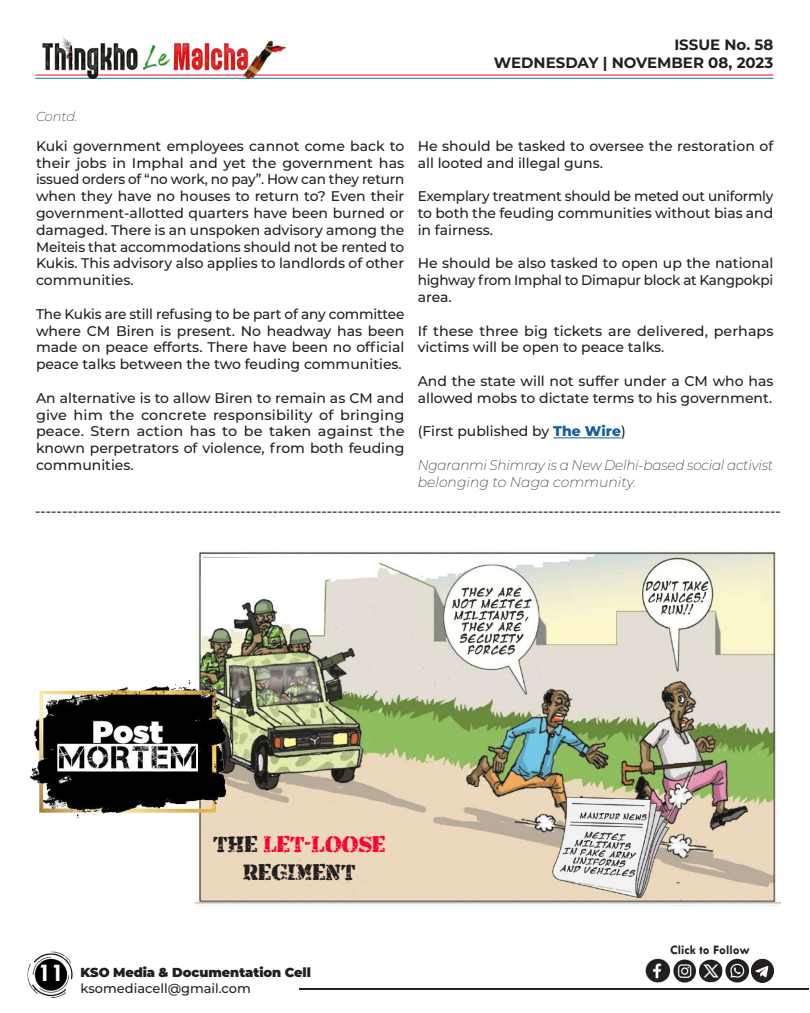
<style>
.page{position:relative;width:810px;height:1013px;background:#fff}
.page>*{position:absolute;margin:0;border:0;box-sizing:border-box;transform-origin:0 0}
.t1{font:700 26px "Tw Cen";color:#fff}
.t2{font:23px/27.6px "Armalite Rifle";color:#231f20;text-align:center}
.t3{font:700 15px/18px "Montserrat";color:#231f20;text-align:right}
.t4{font:500 14px/16.8px "Montserrat";color:#231f20;text-align:justify}
.t5{font:italic 200 14px/16.8px "Montserrat";letter-spacing:-.015em;color:#231f20}
.t6{font:900 13px "Montserrat";letter-spacing:-.005em;color:#231f20}
.t7{font:500 13px "Montserrat";color:#231f20}
.t8{font:700 13px "Tw Cen";color:#231f20}
.t9{font:italic 200 13px "Montserrat";letter-spacing:-.01em;color:#231f20}
.s1{font-weight:800;color:#175d9e}
.s2{color:#ff002d}
</style>
<div class="page">
<hr style="left:299px;top:988px;width:509px;height:1px;background:#231f20">
<img style="left:27px;top:951px;width:46px;height:47px">
<hr style="left:35px;top:74px;width:738px;height:1px;background:#ff002d">
<hr style="left:35px;top:78px;width:738px;height:1px;background:#00848b">
<img style="left:35px;top:37px;width:254px;height:42px">
<img style="left:645px;top:958px;width:129px;height:25px">
<hr style="left:553px;top:437px;width:68px;height:1px;background:#175d9e">
<img style="left:196px;top:550px;width:585px;height:354px">
<img style="left:29px;top:667px;width:223px;height:168px">
<p class="t3" style="left:494px;top:35px;width:281px">ISSUE No. 58<br>WEDNESDAY | NOVEMBER 08, 2023</p>
<p class="t9" style="left:36px;top:108px;width:43px">Contd.</p>
<p class="t4" style="left:36px;top:137px;width:370px">Kuki government employees cannot come back to their jobs in Imphal and yet the government has issued orders of “no work, no pay”. How can they return when they have no houses to return to? Even their government-allotted quarters have been burned or damaged. There is an unspoken advisory among the Meiteis that accommodations should not be rented to Kukis. This advisory also applies to landlords of other communities.</p>
<p class="t4" style="left:36px;top:305px;width:370px">The Kukis are still refusing to be part of any committee where CM Biren is present. No headway has been made on peace efforts. There have been no official peace talks between the two feuding communities.</p>
<p class="t4" style="left:36px;top:389px;width:370px">An alternative is to allow Biren to remain as CM and give him the concrete responsibility of bringing peace. Stern action has to be taken against the known perpetrators of violence, from both feuding communities.</p>
<p class="t4" style="left:418px;top:137px;width:357px">He should be tasked to oversee the restoration of all looted and illegal guns.</p>
<p class="t4" style="left:418px;top:187px;width:357px">Exemplary treatment should be meted out uniformly to both the feuding communities without bias and in fairness.</p>
<p class="t4" style="left:418px;top:254px;width:357px">He should be also tasked to open up the national highway from Imphal to Dimapur block at Kangpokpi area.</p>
<p class="t4" style="left:418px;top:321px;width:357px">If these three big tickets are delivered, perhaps victims will be open to peace talks.</p>
<p class="t4" style="left:418px;top:372px;width:357px">And the state will not suffer under a CM who has allowed mobs to dictate terms to his government.</p>
<p class="t4" style="left:418px;top:422px;width:210px">(First published by <span class="s1">The Wire</span>)</p>
<p class="t5" style="left:418px;top:456px;width:357px">Ngaranmi Shimray is a New Delhi-based social activist belonging to Naga community.</p>
<p class="t4" style="left:35px;top:502px;width:747px">------------------------------------------------------------------------------------------------------------------------------------------</p>
<h2 class="t2" style="left:213px;top:830px;width:174px">THE <span class="s2">LET-LOOSE<br></span>REGIMENT</h2>
<h1 class="t1" style="left:38px;top:957px;width:28px">11</h1>
<p class="t6" style="left:81px;top:962px;width:232px">KSO Media &amp; Documentation Cell</p>
<p class="t7" style="left:81px;top:978px;width:172px">ksomediacell@gmail.com</p>
<p class="t8" style="left:670px;top:942px;width:81px">Click to Follow</p>
</div>
